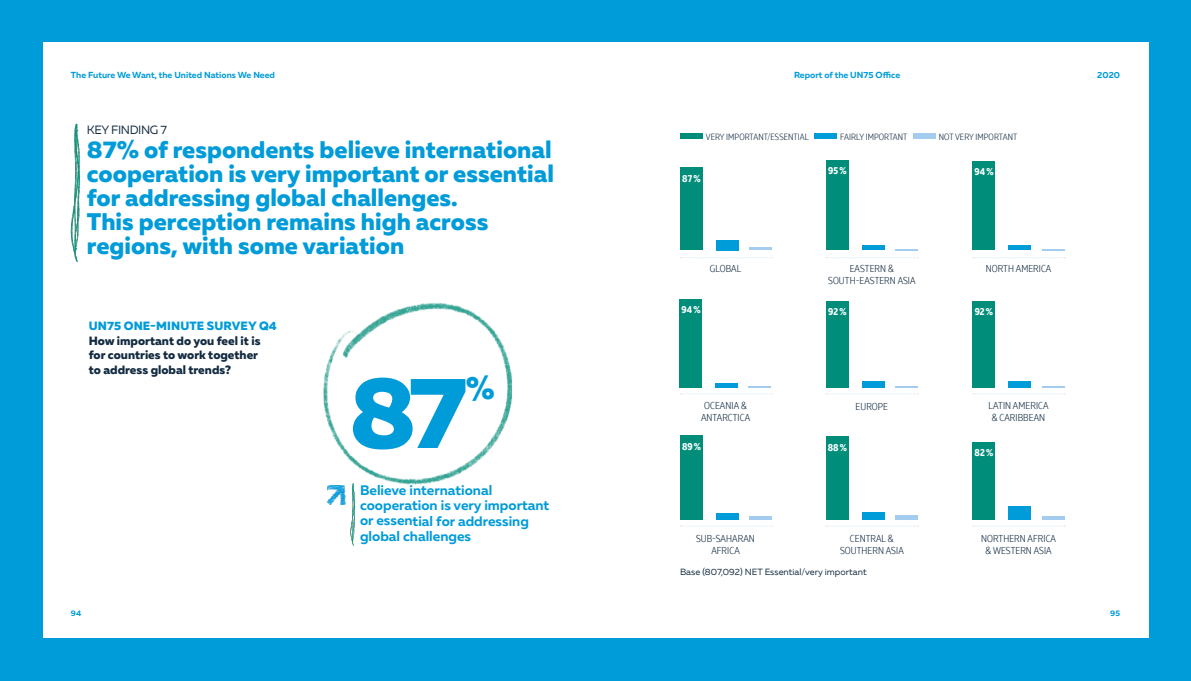
<style>
.page{position:relative;width:1191px;height:681px;background:#fff}
.page>*{position:absolute;margin:0;border:0;box-sizing:border-box;transform-origin:0 0}
.t1{font:800 101.2px "Muller";color:#009bd9}
.t2{font:800 31.1px "Muller";color:#009bd9}
.t3{font:800 24px/24px "Muller";color:#009bd9}
.t4{font:700 13.8px/15.1px "Muller";color:#009bd9}
.t5{font:800 12px/14.4px "Muller";color:#132b41}
.t6{font:800 12px "Muller";letter-spacing:.01em;color:#009bd9}
.t7{font:12px "Muller";letter-spacing:-.03em;color:#132b41}
.t8{font:300 10px/12px "Muller Narrow";letter-spacing:.01em;color:#132b41;text-align:center}
.t9{font:700 10px "Muller Narrow";letter-spacing:.005em;color:#fff}
.t10{font:300 9px "Muller Narrow";letter-spacing:.01em;color:#132b41}
.t11{font:9px "Muller";color:#132b41}
.t12{font:700 8.8px "Muller";color:#009bd9}
.t13{font:700 8px "Muller";color:#009bd9}
</style>
<div class="page">
<div style="left:0;top:0;width:1191px;height:680px;background:#009bd9"></div>
<div style="left:43px;top:43px;width:1105px;height:595px;background:#fff"></div>
<img style="left:71px;top:123px;width:8px;height:139px">
<img style="left:326px;top:485px;width:20px;height:19px">
<img style="left:323px;top:303px;width:189px;height:181px">
<img style="left:350px;top:481px;width:5px;height:64px">
<div style="left:680px;top:168px;width:23px;height:82px;background:#008e7b"></div>
<div style="left:826px;top:160px;width:23px;height:90px;background:#008e7b"></div>
<div style="left:972px;top:161px;width:23px;height:89px;background:#008e7b"></div>
<svg style="left:680px;top:257px;width:92px;height:1px"></svg>
<svg style="left:826px;top:257px;width:92px;height:1px"></svg>
<svg style="left:972px;top:257px;width:93px;height:1px"></svg>
<div style="left:716px;top:240px;width:23px;height:10px;background:#009bd9"></div>
<div style="left:862px;top:245px;width:23px;height:5px;background:#009bd9"></div>
<div style="left:1008px;top:245px;width:23px;height:5px;background:#009bd9"></div>
<hr style="left:749px;top:247px;width:23px;height:3px;background:#a3ccee">
<svg style="left:895px;top:249px;width:22px;height:1px"></svg>
<svg style="left:1042px;top:249px;width:22px;height:1px"></svg>
<div style="left:826px;top:301px;width:23px;height:86px;background:#008e7b"></div>
<div style="left:679px;top:299px;width:23px;height:88px;background:#008e7b"></div>
<div style="left:972px;top:301px;width:23px;height:86px;background:#008e7b"></div>
<svg style="left:680px;top:393px;width:92px;height:1px"></svg>
<svg style="left:826px;top:393px;width:92px;height:1px"></svg>
<svg style="left:972px;top:393px;width:93px;height:1px"></svg>
<hr style="left:715px;top:383px;width:23px;height:4px;background:#009bd9">
<div style="left:862px;top:381px;width:23px;height:6px;background:#009bd9"></div>
<div style="left:1008px;top:381px;width:23px;height:6px;background:#009bd9"></div>
<svg style="left:748px;top:386px;width:23px;height:1px"></svg>
<svg style="left:895px;top:386px;width:23px;height:1px"></svg>
<svg style="left:1042px;top:386px;width:22px;height:1px"></svg>
<div style="left:680px;top:436px;width:23px;height:84px;background:#008e7b"></div>
<div style="left:972px;top:442px;width:23px;height:78px;background:#008e7b"></div>
<div style="left:825px;top:436px;width:23px;height:84px;background:#008e7b"></div>
<svg style="left:680px;top:525px;width:92px;height:1px"></svg>
<svg style="left:826px;top:525px;width:92px;height:1px"></svg>
<svg style="left:973px;top:525px;width:92px;height:1px"></svg>
<div style="left:716px;top:513px;width:23px;height:7px;background:#009bd9"></div>
<div style="left:1008px;top:506px;width:23px;height:14px;background:#009bd9"></div>
<hr style="left:749px;top:516px;width:23px;height:4px;background:#a3ccee">
<div style="left:861px;top:512px;width:23px;height:8px;background:#009bd9"></div>
<div style="left:894px;top:515px;width:23px;height:5px;background:#a3ccee"></div>
<hr style="left:1041px;top:516px;width:23px;height:4px;background:#a3ccee">
<div style="left:680px;top:133px;width:23px;height:5px;background:#008e7b"></div>
<div style="left:814px;top:133px;width:23px;height:5px;background:#009bd9"></div>
<div style="left:913px;top:133px;width:23px;height:5px;background:#a3ccee"></div>
<p class="t12" style="left:71px;top:69px;width:205px">The Future We Want, the United Nations We Need</p>
<p class="t7" style="left:87px;top:122px;width:82px">KEY FINDING 7</p>
<p class="t3" style="left:87px;top:137px;width:468px">87% of respondents believe international cooperation is very important or essential for addressing global challenges.<br>This perception remains high across regions, with some variation</p>
<p class="t6" style="left:89px;top:318px;width:189px">UN75 ONE-MINUTE SURVEY Q4</p>
<p class="t5" style="left:89px;top:333px;width:173px">How important do you feel it is for countries to work together to address global trends?</p>
<p class="t13" style="left:71px;top:608px;width:12px">94</p>
<h1 class="t1" style="left:349px;top:348px;width:119px">87</h1>
<p class="t2" style="left:466px;top:368px;width:31px">%</p>
<p class="t4" style="left:360px;top:482px;width:191px">Believe international cooperation is very important or essential for addressing global challenges</p>
<p class="t12" style="left:794px;top:70px;width:108px">Report of the UN75 Office</p>
<p class="t12" style="left:1097px;top:69px;width:24px">2020</p>
<p class="t12" style="left:882px;top:70px;width:10px">f</p>
<p class="t10" style="left:706px;top:131px;width:104px">VERY IMPORTANT/ESSENTIAL</p>
<p class="t10" style="left:840px;top:131px;width:69px">FAIRLY IMPORTANT</p>
<p class="t10" style="left:939px;top:131px;width:80px">NOT VERY IMPORTANT</p>
<p class="t9" style="left:682px;top:172px;width:20px">87%</p>
<p class="t8" style="left:710px;top:263px;width:33px">GLOBAL</p>
<p class="t9" style="left:828px;top:164px;width:20px">95%</p>
<p class="t9" style="left:974px;top:165px;width:21px">94%</p>
<p class="t8" style="left:849px;top:263px;width:46px">EASTERN &amp;</p>
<p class="t8" style="left:985px;top:262px;width:67px">NORTH AMERICA</p>
<p class="t8" style="left:828px;top:275px;width:89px">SOUTH-EASTERN ASIA</p>
<p class="t9" style="left:681px;top:303px;width:21px">94%</p>
<p class="t9" style="left:828px;top:304px;width:20px">92%</p>
<p class="t9" style="left:974px;top:304px;width:20px">92%</p>
<p class="t8" style="left:704px;top:400px;width:44px">OCEANIA &amp;</p>
<p class="t8" style="left:855px;top:400px;width:34px">EUROPE</p>
<p class="t8" style="left:701px;top:412px;width:51px">ANTARCTICA</p>
<p class="t9" style="left:682px;top:439px;width:21px">89%</p>
<p class="t9" style="left:827px;top:440px;width:21px">88%</p>
<p class="t8" style="left:696px;top:532px;width:60px">SUB-SAHARAN<br>AFRICA</p>
<p class="t8" style="left:840px;top:532px;width:65px">CENTRAL &amp;<br>SOUTHERN ASIA</p>
<p class="t11" style="left:680px;top:566px;width:188px">Base (807,092) NET Essential/very important</p>
<p class="t8" style="left:988px;top:400px;width:61px">LATIN AMERICA &amp; CARIBBEAN</p>
<p class="t9" style="left:974px;top:446px;width:20px">82%</p>
<p class="t8" style="left:981px;top:532px;width:76px">NORTHERN AFRICA &amp; WESTERN ASIA</p>
<p class="t13" style="left:1110px;top:608px;width:11px">95</p>
</div>
